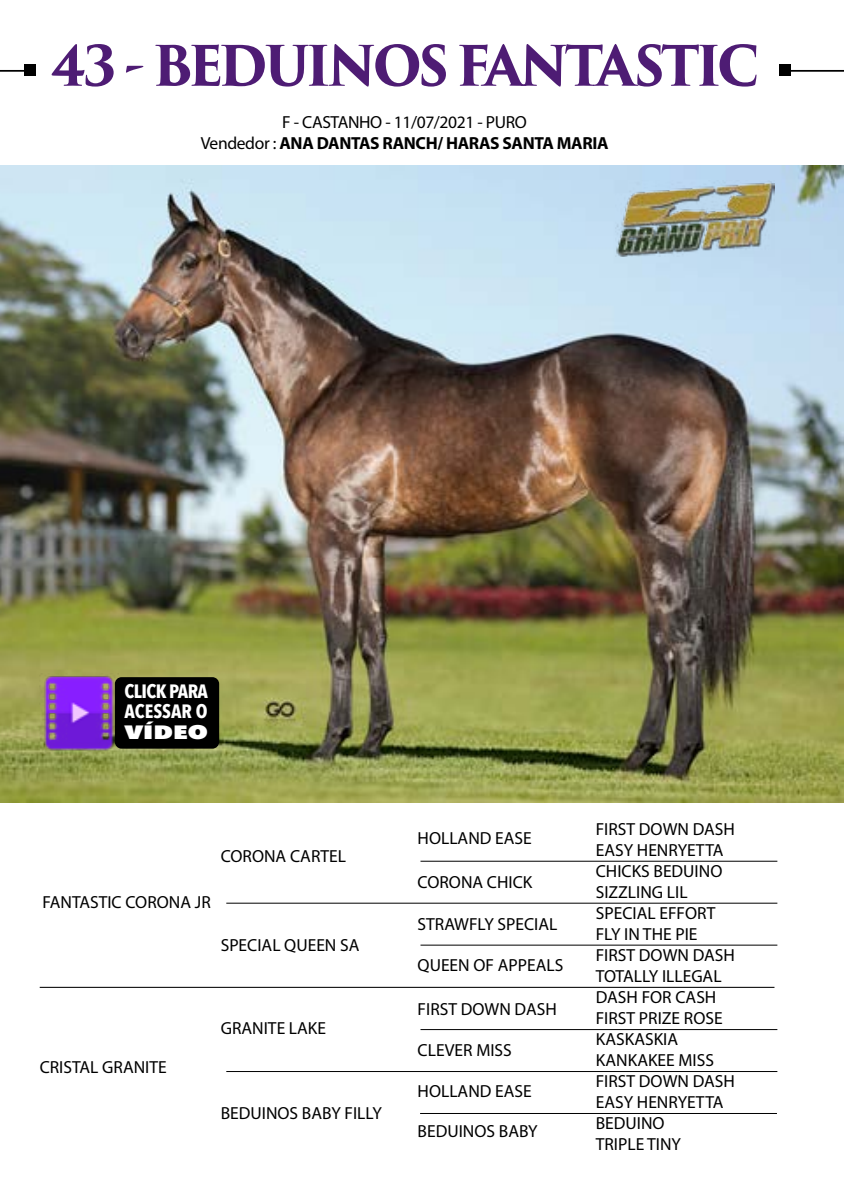
<style>
.page{position:relative;width:844px;height:1191px;background:#fff}
.page>*{position:absolute;margin:0;border:0;box-sizing:border-box;transform-origin:0 0}
.t1{font:700 54.25px "Trajan Pro 3";letter-spacing:-.07em;color:#4e1c74;scale:.96 1}
.t2{font:700 19.25px/20.7px "Avenir Next Condensed";letter-spacing:-.03em;color:#fff}
.t3{font:800 19.25px "Avenir Next Condensed";color:#fff;scale:1.63 1}
.t4{font:17.5px/21px "Myriad Pro";color:#000}
.t5{font:17.5px/21px "Myriad Pro";letter-spacing:-.02em;color:#000;text-align:center}
.s1{font-weight:700}
</style>
<div class="page">
<hr style="left:40px;top:986px;width:734px;height:2px;background:#000">
<hr style="left:226px;top:903px;width:551px;height:1px;background:#000">
<hr style="left:420px;top:861px;width:357px;height:1px;background:#000">
<hr style="left:420px;top:944px;width:357px;height:1px;background:#000">
<hr style="left:420px;top:1029px;width:357px;height:1px;background:#000">
<hr style="left:420px;top:1113px;width:356px;height:1px;background:#000">
<hr style="left:226px;top:1071px;width:551px;height:1px;background:#000">
<hr style="left:788px;top:70px;width:55px;height:2px;background:#000">
<hr style="left:0;top:70px;width:30px;height:2px;background:#000">
<div style="left:779px;top:64px;width:11px;height:12px;background:#000"></div>
<div style="left:24px;top:64px;width:11px;height:12px;background:#000"></div>
<img style="left:0;top:165px;width:842px;height:637px">
<img style="left:40px;top:673px;width:78px;height:78px">
<div style="left:115px;top:677px;width:104px;height:71px;background:#000;border-radius:7px"></div>
<img style="left:615px;top:180px;width:159px;height:76px">
<h1 class="t1" style="left:50px;top:26px;width:740px">43 - BEDUINOS FANTASTIC</h1>
<p class="t5" style="left:201px;top:111px;width:409px">F - CASTANHO - 11/07/2021 - PURO<br>Vendedor : <span class="s1">ANA DANTAS RANCH/ HARAS SANTA MARIA</span></p>
<p class="t2" style="left:124px;top:680px;width:85px">CLICK PARA<br>ACESSAR O</p>
<p class="t3" style="left:124px;top:720px;width:53px">VÍDEO</p>
<p class="t4" style="left:221px;top:845px;width:127px">CORONA CARTEL</p>
<p class="t4" style="left:43px;top:891px;width:170px">FANTASTIC CORONA JR</p>
<p class="t4" style="left:221px;top:934px;width:140px">SPECIAL QUEEN SA</p>
<p class="t4" style="left:40px;top:1056px;width:128px">CRISTAL GRANITE</p>
<p class="t4" style="left:221px;top:1017px;width:107px">GRANITE LAKE</p>
<p class="t4" style="left:221px;top:1102px;width:162px">BEDUINOS BABY FILLY</p>
<p class="t4" style="left:417px;top:827px;width:116px">HOLLAND EASE</p>
<p class="t4" style="left:417px;top:871px;width:116px">CORONA CHICK</p>
<p class="t4" style="left:417px;top:913px;width:141px">STRAWFLY SPECIAL</p>
<p class="t4" style="left:417px;top:954px;width:147px">QUEEN OF APPEALS</p>
<p class="t4" style="left:417px;top:998px;width:141px">FIRST DOWN DASH</p>
<p class="t4" style="left:417px;top:1039px;width:96px">CLEVER MISS</p>
<p class="t4" style="left:417px;top:1079px;width:116px">HOLLAND EASE</p>
<p class="t4" style="left:417px;top:1120px;width:122px">BEDUINOS BABY</p>
<p class="t4" style="left:595px;top:818px;width:141px">FIRST DOWN DASH<br>EASY HENRYETTA<br>CHICKS BEDUINO<br>SIZZLING LIL<br>SPECIAL EFFORT<br>FLY IN THE PIE<br>FIRST DOWN DASH<br>TOTALLY ILLEGAL<br>DASH FOR CASH<br>FIRST PRIZE ROSE<br>KASKASKIA<br>KANKAKEE MISS<br>FIRST DOWN DASH<br>EASY HENRYETTA<br>BEDUINO<br>TRIPLE TINY</p>
</div>
